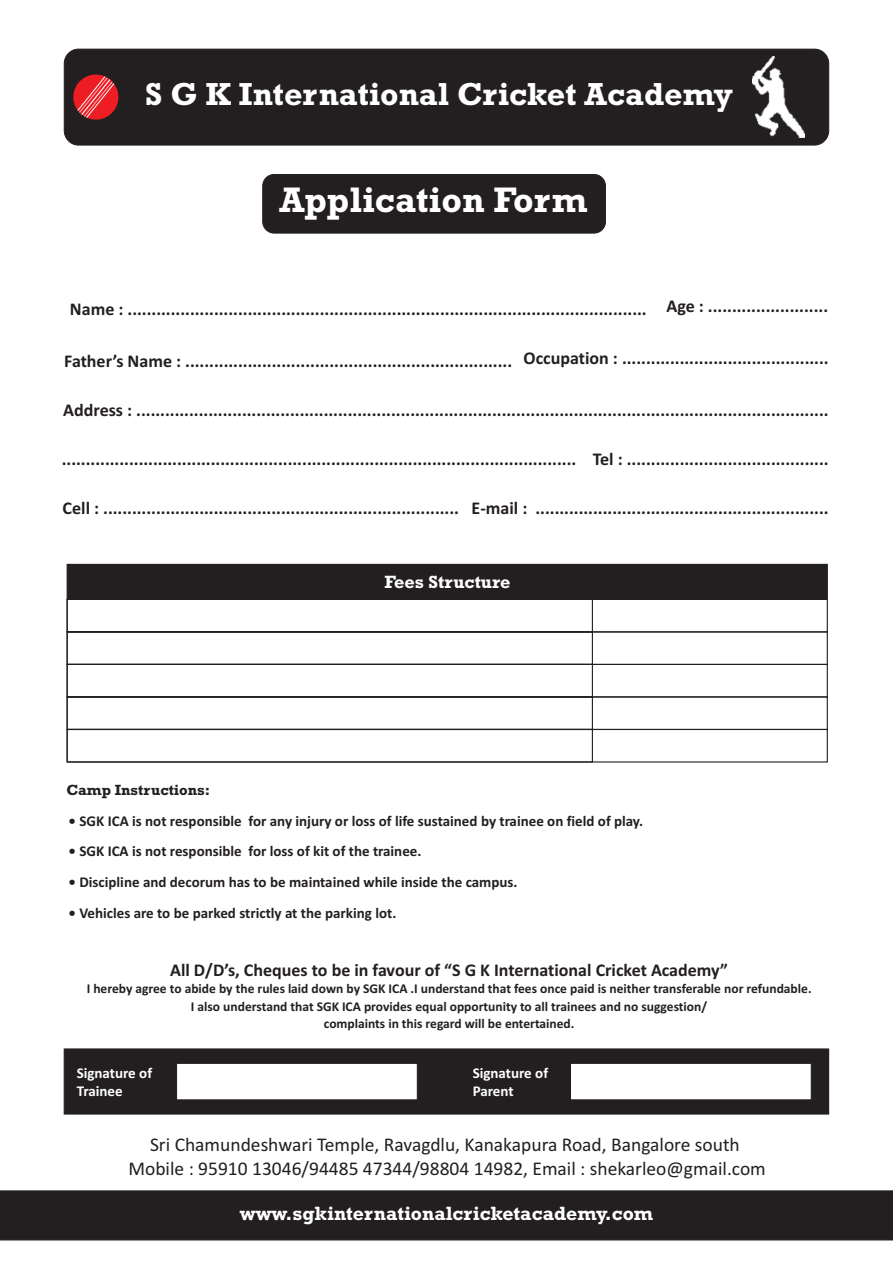
<style>
.page{position:relative;width:893px;height:1263px;background:#fff}
.page>*{position:absolute;margin:0;border:0;box-sizing:border-box;transform-origin:0 0}
.t1{font:700 36px "Rockwell";color:#fff}
.t2{font:700 32.25px "Rockwell";color:#fff}
.t3{font:19.5px/23.9px "Calibri";color:#231f20;text-align:center}
.t4{font:700 19.5px "Rockwell";color:#fff}
.t5{font:700 18px "Calibri";color:#231f20}
.t6{font:700 18px "Rockwell";color:#fff}
.t7{font:700 15px "Calibri";color:#231f20}
.t8{font:700 15px/18.3px "Calibri";color:#fff}
.t9{font:700 15px "Rockwell";color:#231f20}
.t10{font:700 13.5px/17.2px "Calibri";color:#231f20;text-align:center}
</style>
<div class="page">
<div style="left:64px;top:49px;width:765px;height:96px;background:#231f20;border:1px solid #231f20;border-radius:14px"></div>
<div style="left:263px;top:174px;width:343px;height:59px;background:#231f20;border:1px solid #231f20;border-radius:11px"></div>
<svg style="left:73px;top:74px;width:46px;height:46px"></svg>
<img style="left:752px;top:57px;width:52px;height:80px">
<div style="left:63px;top:1048px;width:767px;height:67px;background:#231f20"></div>
<svg style="left:176px;top:1063px;width:242px;height:37px"></svg>
<svg style="left:570px;top:1063px;width:241px;height:37px"></svg>
<div style="left:0;top:1190px;width:893px;height:51px;background:#231f20"></div>
<div style="left:67px;top:631px;width:761px;height:34px;border:1px solid #231f20"></div>
<div style="left:67px;top:631px;width:526px;height:34px;border:1px solid #231f20"></div>
<div style="left:67px;top:664px;width:761px;height:33px;border:1px solid #231f20"></div>
<div style="left:67px;top:664px;width:526px;height:33px;border:1px solid #231f20"></div>
<div style="left:67px;top:696px;width:761px;height:34px;border:1px solid #231f20"></div>
<div style="left:67px;top:696px;width:526px;height:34px;border:1px solid #231f20"></div>
<div style="left:67px;top:729px;width:761px;height:33px;border:1px solid #231f20"></div>
<div style="left:67px;top:729px;width:526px;height:33px;border:1px solid #231f20"></div>
<div style="left:66px;top:563px;width:762px;height:37px;background:#231f20"></div>
<h2 class="t2" style="left:145px;top:83px;width:589px">S G K International Cricket Academy</h2>
<h1 class="t1" style="left:279px;top:187px;width:309px">Application Form</h1>
<p class="t5" style="left:70px;top:302px;width:760px">Name : ............................................................................................................ Age : .........................</p>
<p class="t5" style="left:64px;top:354px;width:766px">Father’s Name : .................................................................... Occupation : ...........................................</p>
<p class="t5" style="left:63px;top:403px;width:767px">Address : ................................................................................................................................................</p>
<p class="t5" style="left:62px;top:452px;width:768px">........................................................................................................... Tel : ..........................................</p>
<p class="t5" style="left:63px;top:501px;width:767px">Cell : .......................................................................... E-mail : .............................................................</p>
<p class="t9" style="left:66px;top:784px;width:145px">Camp Instructions:</p>
<p class="t6" style="left:384px;top:575px;width:128px">Fees Structure</p>
<p class="t7" style="left:69px;top:814px;width:576px">• SGK ICA is not responsible for any injury or loss of life sustained by trainee on field of play.</p>
<p class="t7" style="left:69px;top:845px;width:354px">• SGK ICA is not responsible for loss of kit of the trainee.</p>
<p class="t7" style="left:69px;top:876px;width:450px">• Discipline and decorum has to be maintained while inside the campus.</p>
<p class="t7" style="left:69px;top:907px;width:329px">• Vehicles are to be parked strictly at the parking lot.</p>
<p class="t5" style="left:170px;top:962px;width:559px">All D/D’s, Cheques to be in favour of “S G K International Cricket Academy”</p>
<p class="t10" style="left:87px;top:981px;width:726px">I hereby agree to abide by the rules laid down by SGK ICA .I understand that fees once paid is neither transferable nor refundable.<br>I also understand that SGK ICA provides equal opportunity to all trainees and no suggestion/<br>complaints in this regard will be entertained.</p>
<p class="t8" style="left:77px;top:1064px;width:77px">Signature of<br>Trainee</p>
<p class="t8" style="left:473px;top:1064px;width:77px">Signature of<br>Parent</p>
<p class="t3" style="left:128px;top:1134px;width:639px">Sri Chamundeshwari Temple, Ravagdlu, Kanakapura Road, Bangalore south<br>Mobile : 95910 13046/94485 47344/98804 14982, Email : shekarleo@gmail.com</p>
<p class="t4" style="left:240px;top:1206px;width:415px">www.sgkinternationalcricketacademy.com</p>
</div>
